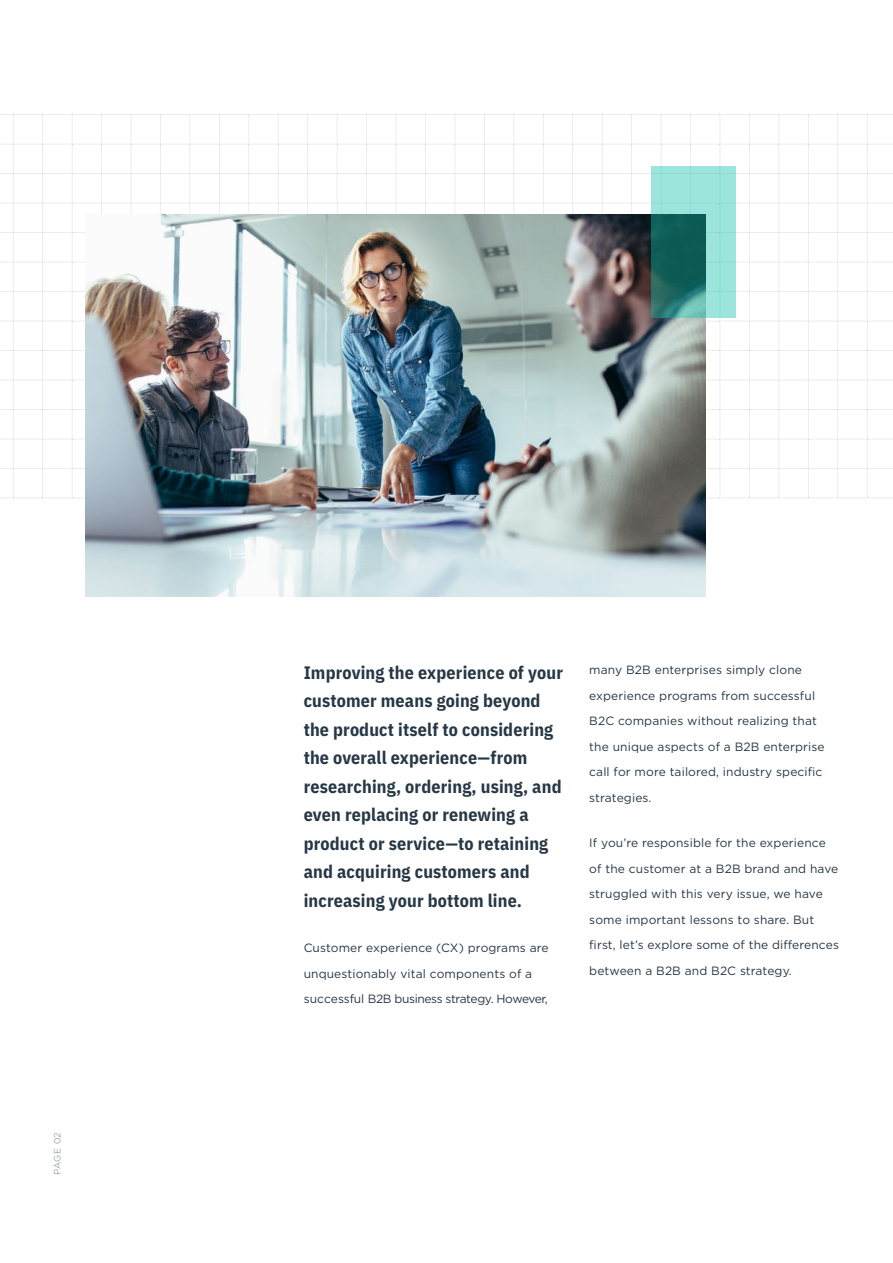
<style>
.page{position:relative;width:893px;height:1263px;background:#fff}
.page>*{position:absolute;margin:0;border:0;box-sizing:border-box;transform-origin:0 0}
.t1{font:700 18px/28.5px "IBM Plex Sans Cond";letter-spacing:.01em;color:#263746}
.t2{font:12px/25.5px "Gotham";letter-spacing:.01em;color:#263746}
.t3{font:300 9px "Gotham";letter-spacing:.025em;color:#717c7d}
</style>
<div class="page">
<svg style="left:0;top:114px;width:893px;height:385px"></svg>
<img style="left:86px;top:214px;width:620px;height:382px">
<svg style="left:652px;top:167px;width:84px;height:151px;background:#62aea6"></svg>
<p class="t3" style="left:52px;top:1174px;width:44px;rotate:-90deg">PAGE 02</p>
<p class="t1" style="left:304px;top:656px;width:261px">Improving the experience of your customer means going beyond the product itself to considering the overall experience—from researching, ordering, using, and even replacing or renewing a product or service—to retaining and acquiring customers and increasing your bottom line.</p>
<p class="t2" style="left:304px;top:935px;width:246px">Customer experience (CX) programs are unquestionably vital components of a successful B2B business strategy. However,</p>
<p class="t2" style="left:589px;top:657px;width:237px">many B2B enterprises simply clone experience programs from successful B2C companies without realizing that the unique aspects of a B2B enterprise call for more tailored, industry specific strategies.</p>
<p class="t2" style="left:589px;top:830px;width:251px">If you’re responsible for the experience of the customer at a B2B brand and have struggled with this very issue, we have some important lessons to share. But first, let’s explore some of the differences between a B2B and B2C strategy.</p>
</div>
